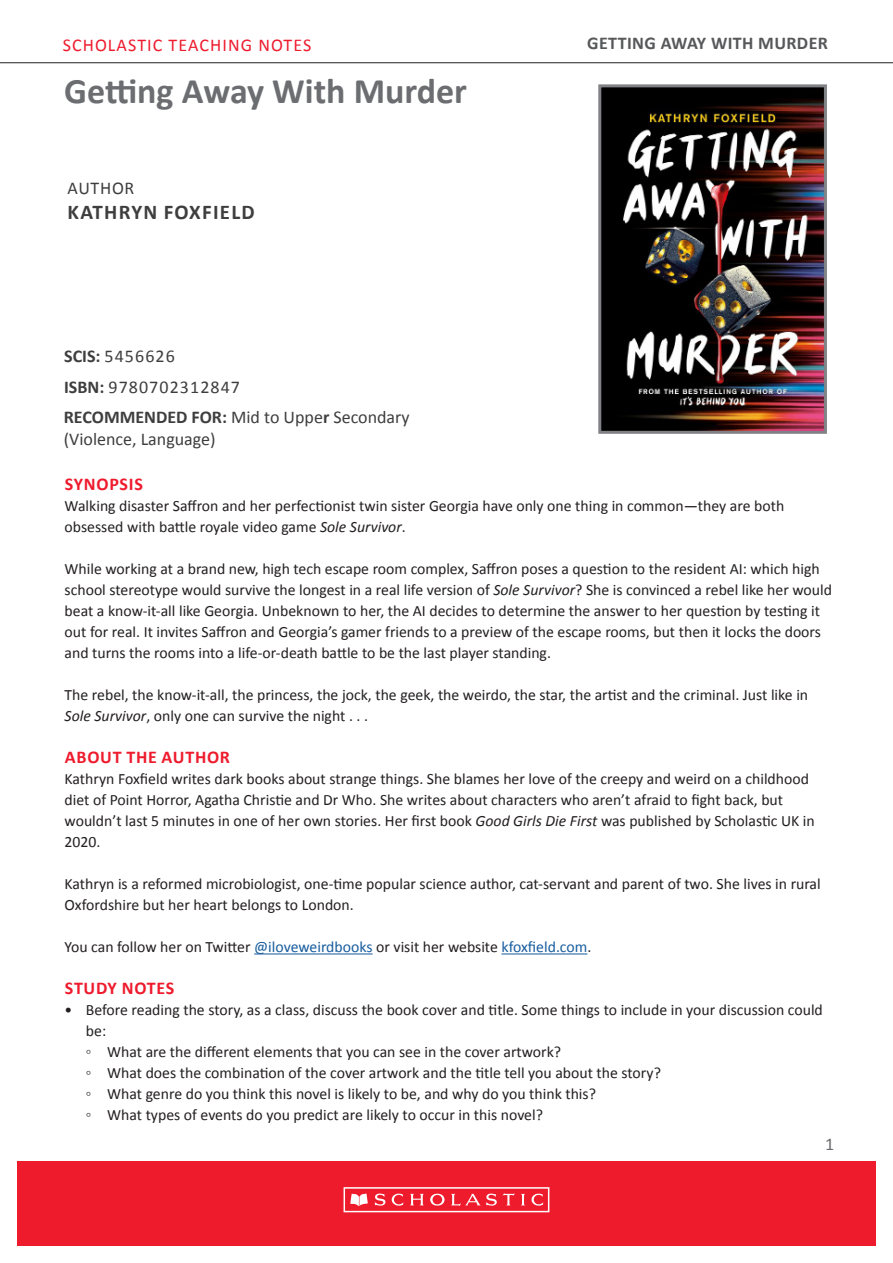
<style>
.page{position:relative;width:893px;height:1263px;background:#fff}
.page>*{position:absolute;margin:0;border:0;box-sizing:border-box;transform-origin:0 0}
.t1{font:700 36px "Calibri";color:#6c6d70}
.t2{font:700 21px "Calibri";letter-spacing:.06em;color:#3e3e3f}
.t3{font:18px "Calibri";color:#3e3e3f}
.SUB_HEAD_1{font:700 18px "Calibri";letter-spacing:.04em;color:#ee1b2d}
.t4{font:18px "Calibri";letter-spacing:.06em;color:#3e3e3f}
.t5{font:18px "Calibri";letter-spacing:.06em;color:#ee1b2d}
.t6{font:700 18px "Calibri";letter-spacing:.02em;color:#57585a}
.t7{font:18px "Calibri";color:#6c6d70}
.Body_Copy__no_space{font:15.75px/21px "Calibri";color:#231f20}
.s1{font-weight:700}
.s2{font-style:italic}
.s3{color:#175d9e}
</style>
<div class="page">
<hr style="left:0;top:62px;width:893px;height:1px;background:#231f20">
<div style="left:17px;top:1161px;width:859px;height:85px;background:#ee1b2d"></div>
<div style="left:344px;top:1187px;width:205px;height:25px;border:2px solid #fff"></div>
<svg style="left:350px;top:1193px;width:18px;height:13px"></svg>
<svg style="left:375px;top:1193px;width:28px;height:13px"></svg>
<svg style="left:410px;top:1194px;width:14px;height:11px"></svg>
<svg style="left:521px;top:1194px;width:4px;height:11px"></svg>
<svg style="left:531px;top:1193px;width:12px;height:13px"></svg>
<svg style="left:430px;top:1194px;width:15px;height:11px"></svg>
<svg style="left:451px;top:1193px;width:64px;height:13px"></svg>
<img style="left:602px;top:88px;width:221px;height:342px">
<div style="left:598px;top:84px;width:229px;height:350px;border:3px solid #808285"></div>
<hr style="left:254px;top:953px;width:119px;height:1px;background:#175d9e">
<hr style="left:501px;top:953px;width:86px;height:1px;background:#175d9e">
<p class="t5" style="left:63px;top:32px;width:250px">SCHOLASTIC TEACHING NOTES</p>
<p class="t6" style="left:587px;top:30px;width:242px">GETTING AWAY WITH MURDER</p>
<p class="t1" style="left:64px;top:66px;width:404px">Getting Away With Murder</p>
<p class="t3" style="left:68px;top:175px;width:68px">AUTHOR</p>
<p class="t2" style="left:68px;top:197px;width:189px">KATHRYN FOXFIELD</p>
<p class="t4" style="left:64px;top:344px;width:112px"><span class="s1">SCIS:</span> 5456626</p>
<p class="t4" style="left:64px;top:374px;width:177px"><span class="s1">ISBN:</span> 9780702312847</p>
<p class="t3" style="left:64px;top:404px;width:347px"><span class="s1">RECOMMENDED FOR:</span> Mid to Uppe<span class="s1">r</span> Secondary</p>
<p class="t3" style="left:64px;top:426px;width:153px">(Violence, Language)</p>
<p class="SUB_HEAD_1" style="left:65px;top:471px;width:79px">SYNOPSIS</p>
<p class="Body_Copy__no_space" style="left:65px;top:495px;width:721px">Walking disaster Saffron and her perfectionist twin sister Georgia have only one thing in common—they are both obsessed with battle royale video game <span class="s2">Sole Survivor</span>.</p>
<p class="Body_Copy__no_space" style="left:65px;top:558px;width:769px">While working at a brand new, high tech escape room complex, Saffron poses a question to the resident AI: which high school stereotype would survive the longest in a real life version of <span class="s2">Sole Survivor</span>? She is convinced a rebel like her would beat a know-it-all like Georgia. Unbeknown to her, the AI decides to determine the answer to her question by testing it out for real. It invites Saffron and Georgia’s gamer friends to a preview of the escape rooms, but then it locks the doors and turns the rooms into a life-or-death battle to be the last player standing.</p>
<p class="Body_Copy__no_space" style="left:65px;top:684px;width:745px">The rebel, the know-it-all, the princess, the jock, the geek, the weirdo, the star, the artist and the criminal. Just like in<br><span class="s2">Sole Survivor</span>, only one can survive the night . . .</p>
<p class="SUB_HEAD_1" style="left:65px;top:744px;width:167px">ABOUT THE AUTHOR</p>
<p class="Body_Copy__no_space" style="left:65px;top:768px;width:752px">Kathryn Foxfield writes dark books about strange things. She blames her love of the creepy and weird on a childhood diet of Point Horror, Agatha Christie and Dr Who. She writes about characters who aren’t afraid to fight back, but wouldn’t last 5 minutes in one of her own stories. Her first book <span class="s2">Good Girls Die First</span> was published by Scholastic UK in 2020.</p>
<p class="Body_Copy__no_space" style="left:65px;top:873px;width:758px">Kathryn is a reformed microbiologist, one-time popular science author, cat-servant and parent of two. She lives in rural<br>Oxfordshire but her heart belongs to London.</p>
<p class="Body_Copy__no_space" style="left:65px;top:936px;width:528px">You can follow her on Twitter <span class="s3">@iloveweirdbooks</span> or visit her website <span class="s3">kfoxfield.com</span>.</p>
<p class="SUB_HEAD_1" style="left:65px;top:975px;width:111px">STUDY NOTES</p>
<p class="Body_Copy__no_space" style="left:86px;top:999px;width:738px;text-indent:-21px">• Before reading the story, as a class, discuss the book cover and title. Some things to include in your discussion could be:</p>
<p class="Body_Copy__no_space" style="left:86px;top:1041px;width:477px">◦ What are the different elements that you can see in the cover artwork?</p>
<p class="Body_Copy__no_space" style="left:86px;top:1062px;width:577px">◦ What does the combination of the cover artwork and the title tell you about the story?</p>
<p class="Body_Copy__no_space" style="left:86px;top:1083px;width:512px">◦ What genre do you think this novel is likely to be, and why do you think this?</p>
<p class="Body_Copy__no_space" style="left:86px;top:1104px;width:459px">◦ What types of events do you predict are likely to occur in this novel?</p>
<p class="t7" style="left:825px;top:1131px;width:11px">1</p>
</div>
